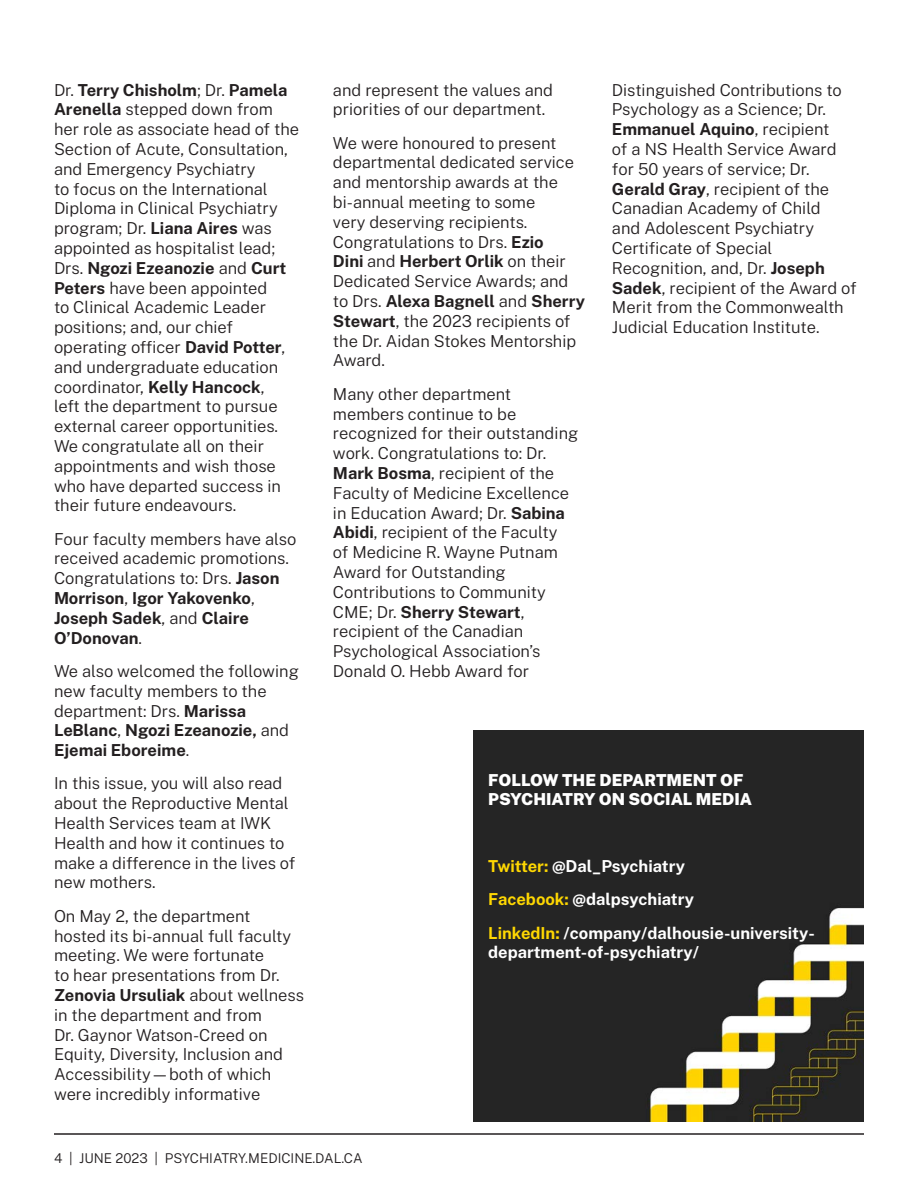
<style>
.page{position:relative;width:918px;height:1188px;background:#fff}
.page>*{position:absolute;margin:0;border:0;box-sizing:border-box;transform-origin:0 0}
.t1{font:300 16.5px/19.8px "Public Sans";color:#231f20}
.t2{font:700 16.5px/19.8px "Public Sans";color:#fff}
.t3{font:900 16.5px/19.8px "Public Sans";color:#fff}
.t4{font:300 13.5px "Public Sans";color:#231f20}
.s1{font-weight:700}
.s2{color:#fed702}
</style>
<div class="page">
<hr style="left:54px;top:1133px;width:810px;height:2px;background:#231f20">
<img style="left:473px;top:731px;width:391px;height:391px">
<p class="t1" style="left:54px;top:79px;width:247px">Dr. <span class="s1">Terry Chisholm</span>; Dr. <span class="s1">Pamela<br>Arenella</span> stepped down from her role as associate head of the<br>Section of Acute, Consultation, and Emergency Psychiatry<br>to focus on the International<br>Diploma in Clinical Psychiatry program; Dr. <span class="s1">Liana Aires</span> was appointed as hospitalist lead;<br>Drs. <span class="s1">Ngozi Ezeanozie</span> and <span class="s1">Curt<br>Peters</span> have been appointed<br>to Clinical Academic Leader positions; and, our chief operating officer <span class="s1">David Potter</span>, and undergraduate education coordinator, <span class="s1">Kelly Hancock</span>,<br>left the department to pursue external career opportunities.<br>We congratulate all on their appointments and wish those who have departed success in their future endeavours.</p>
<p class="t1" style="left:54px;top:528px;width:244px">Four faculty members have also received academic promotions.<br>Congratulations to: Drs. <span class="s1">Jason<br>Morrison</span>, <span class="s1">Igor Yakovenko</span>,<br><span class="s1">Joseph Sadek</span>, and <span class="s1">Claire<br>O’Donovan</span>.</p>
<p class="t1" style="left:54px;top:661px;width:246px">We also welcomed the following new faculty members to the department: Drs. <span class="s1">Marissa<br>LeBlanc</span>, <span class="s1">Ngozi Ezeanozie,</span> and<br><span class="s1">Ejemai Eboreime</span>.</p>
<p class="t1" style="left:54px;top:773px;width:243px">In this issue, you will also read about the Reproductive Mental<br>Health Services team at IWK<br>Health and how it continues to make a difference in the lives of new mothers.</p>
<p class="t1" style="left:54px;top:905px;width:252px">On May 2, the department hosted its bi-annual full faculty meeting. We were fortunate<br>to hear presentations from Dr.<br><span class="s1">Zenovia Ursuliak</span> about wellness in the department and from<br>Dr. Gaynor Watson-Creed on<br>Equity, Diversity, Inclusion and<br>Accessibility—both of which were incredibly informative</p>
<p class="t1" style="left:333px;top:79px;width:222px">and represent the values and priorities of our department.</p>
<p class="t1" style="left:333px;top:132px;width:254px">We were honoured to present departmental dedicated service and mentorship awards at the bi-annual meeting to some<br>very deserving recipients.<br>Congratulations to Drs. <span class="s1">Ezio<br>Dini</span> and <span class="s1">Herbert Orlik</span> on their<br>Dedicated Service Awards; and to Drs. <span class="s1">Alexa Bagnell</span> and <span class="s1">Sherry<br>Stewart</span>, the 2023 recipients of the Dr. Aidan Stokes Mentorship<br>Award.</p>
<p class="t1" style="left:333px;top:383px;width:247px">Many other department members continue to be recognized for their outstanding work. Congratulations to: Dr.<br><span class="s1">Mark Bosma</span>, recipient of the<br>Faculty of Medicine Excellence in Education Award; Dr. <span class="s1">Sabina<br>Abidi</span>, recipient of the Faculty<br>of Medicine R. Wayne Putnam<br>Award for Outstanding<br>Contributions to Community<br>CME; Dr. <span class="s1">Sherry Stewart</span>, recipient of the Canadian<br>Psychological Association’s<br>Donald O. Hebb Award for</p>
<p class="t1" style="left:612px;top:79px;width:246px">Distinguished Contributions to<br>Psychology as a Science; Dr.<br><span class="s1">Emmanuel Aquino</span>, recipient<br>of a NS Health Service Award for 50 years of service; Dr.<br><span class="s1">Gerald Gray</span>, recipient of the<br>Canadian Academy of Child<br>and Adolescent Psychiatry<br>Certificate of Special<br>Recognition, and, Dr. <span class="s1">Joseph<br>Sadek</span>, recipient of the Award of<br>Merit from the Commonwealth<br>Judicial Education Institute.</p>
<p class="t3" style="left:488px;top:769px;width:266px">FOLLOW THE DEPARTMENT OF<br>PSYCHIATRY ON SOCIAL MEDIA</p>
<p class="t2" style="left:488px;top:856px;width:198px"><span class="s2">Twitter:</span> @Dal_Psychiatry</p>
<p class="t2" style="left:488px;top:889px;width:207px"><span class="s2">Facebook:</span> @dalpsychiatry</p>
<p class="t2" style="left:488px;top:922px;width:328px"><span class="s2">LinkedIn:</span> /company/dalhousie-university&shy;department-of-psychiatry/</p>
<p class="t4" style="left:54px;top:1149px;width:310px">4 | JUNE 2023 | PSYCHIATRY.MEDICINE.DAL.CA</p>
</div>
